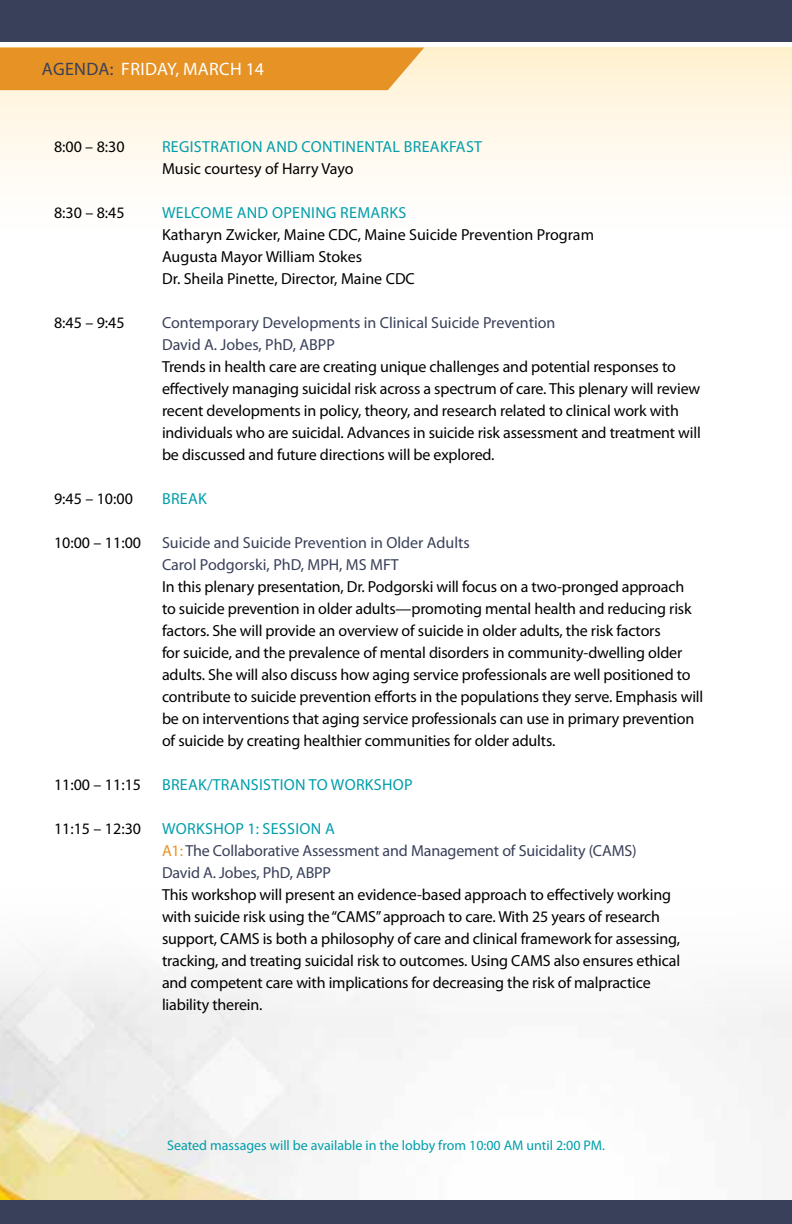
<style>
.page{position:relative;width:792px;height:1224px;background:#fff}
.page>*{position:absolute;margin:0;border:0;box-sizing:border-box;transform-origin:0 0}
.t1{font:18px "Myriad Pro";letter-spacing:.02em;color:#fff}
.t2{font:16px/22px "Myriad Pro";letter-spacing:-.01em;color:#000}
.t3{font:16px/22px "Myriad Pro";color:#394059}
.t4{font:16px "Myriad Pro";letter-spacing:.02em;color:#009eaa}
.t5{font:16px "Myriad Pro";color:#000}
.t6{font:14px "Myriad Pro";color:#009eaa}
.s1{color:#394059}
.s2{color:#009eaa}
.s3{color:#e69224}
.s4{font-style:inherit}
</style>
<div class="page">
<img style="left:0;top:955px;width:792px;height:245px">
<div style="left:0;top:47px;width:792px;height:185px;background:linear-gradient(to bottom,#fff1d1,#fff)"></div>
<div style="left:0;top:1200px;width:792px;height:24px;background:#394059"></div>
<div style="left:0;top:0;width:792px;height:42px;background:#394059"></div>
<div style="left:0;top:48px;width:424px;height:42px;background:#e69224"></div>
<p class="t1" style="left:42px;top:58px;width:224px"><span class="s1">AGENDA:</span> FRIDAY, MARCH 14</p>
<p class="t5" style="left:54px;top:137px;width:72px">8:00 – 8:30</p>
<p class="t4" style="left:162px;top:137px;width:19px">Registration</p>
<p class="t4" style="left:266px;top:137px;width:12px">and</p>
<p class="t4" style="left:302px;top:137px;width:20px">Continental</p>
<p class="t4" style="left:404px;top:137px;width:19px">Breakfast</p>
<p class="t2" style="left:162px;top:157px;width:193px">Music courtesy of Harry Vayo</p>
<p class="t5" style="left:54px;top:203px;width:72px">8:30 – 8:45</p>
<p class="t4" style="left:162px;top:203px;width:131px">WELCOME AND Opening</p>
<p class="t4" style="left:340px;top:203px;width:20px">Remarks</p>
<p class="t2" style="left:162px;top:223px;width:433px">Katharyn Zwicker, Maine CDC, Maine Suicide Prevention Program<br>Augusta Mayor William Stokes<br>Dr. Sheila Pinette, Director, Maine CDC</p>
<p class="t5" style="left:54px;top:313px;width:72px">8:45 – 9:45</p>
<p class="t3" style="left:162px;top:311px;width:395px">Contemporary Developments in Clinical Suicide Prevention<br>David A. Jobes, PhD, ABPP</p>
<p class="t2" style="left:162px;top:355px;width:540px">Trends in health care are creating unique challenges and potential responses to effectively managing suicidal risk across a spectrum of care. This plenary will review recent developments in policy, theory, and research related to clinical work with individuals who are suicidal. Advances in suicide risk assessment and treatment will be discussed and future directions will be explored.</p>
<p class="t5" style="left:54px;top:489px;width:80px">9:45 – 10:00</p>
<p class="t4" style="left:162px;top:489px;width:19px">Break</p>
<p class="t5" style="left:54px;top:533px;width:89px">10:00 – 11:00</p>
<p class="t3" style="left:162px;top:531px;width:309px">Suicide and Suicide Prevention in Older Adults<br>Carol Podgorski, PhD, MPH, MS MFT</p>
<p class="t2" style="left:162px;top:575px;width:543px">In this plenary presentation, Dr. Podgorski will focus on a two-pronged approach<br>to suicide prevention in older adults—promoting mental health and reducing risk factors. She will provide an overview of suicide in older adults, the risk factors<br>for suicide, and the prevalence of mental disorders in community-dwelling older adults. She will also discuss how aging service professionals are well positioned to contribute to suicide prevention efforts in the populations they serve. Emphasis will be on interventions that aging service professionals can use in primary prevention of suicide by creating healthier communities for older adults.</p>
<p class="t5" style="left:54px;top:775px;width:89px">11:00 – 11:15</p>
<p class="t4" style="left:162px;top:775px;width:19px">Break</p>
<p class="t4" style="left:207px;top:775px;width:207px">/TRANSISTION TO WORKSHOP</p>
<p class="t5" style="left:54px;top:819px;width:89px">11:15 – 12:30</p>
<p class="t4" style="left:162px;top:819px;width:25px">Workshop</p>
<p class="t4" style="left:248px;top:819px;width:33px">1: Session</p>
<p class="t3" style="left:162px;top:817px;width:476px;text-indent:163px"><span class="s2">A<br></span><span class="s3">A1:</span> The Collaborative Assessment and Management of Suicidality (CAMS)<br>David A. Jobes, PhD, ABPP</p>
<p class="t2" style="left:162px;top:883px;width:520px">This workshop will present an evidence-based approach to effectively working with suicide risk using the “CAMS” approach to care. With 25 years of research support, CAMS is both a philosophy of care and clinical framework for assessing, tracking, and treating suicidal risk to outcomes. Using CAMS also ensures ethical and competent care with implications for decreasing the risk of malpractice liability therein.</p>
<p class="t6" style="left:167px;top:1136px;width:439px">Seated massages will be available in the lobby from 10:00 <span class="s4">AM</span> until 2:00 PM.</p>
</div>
